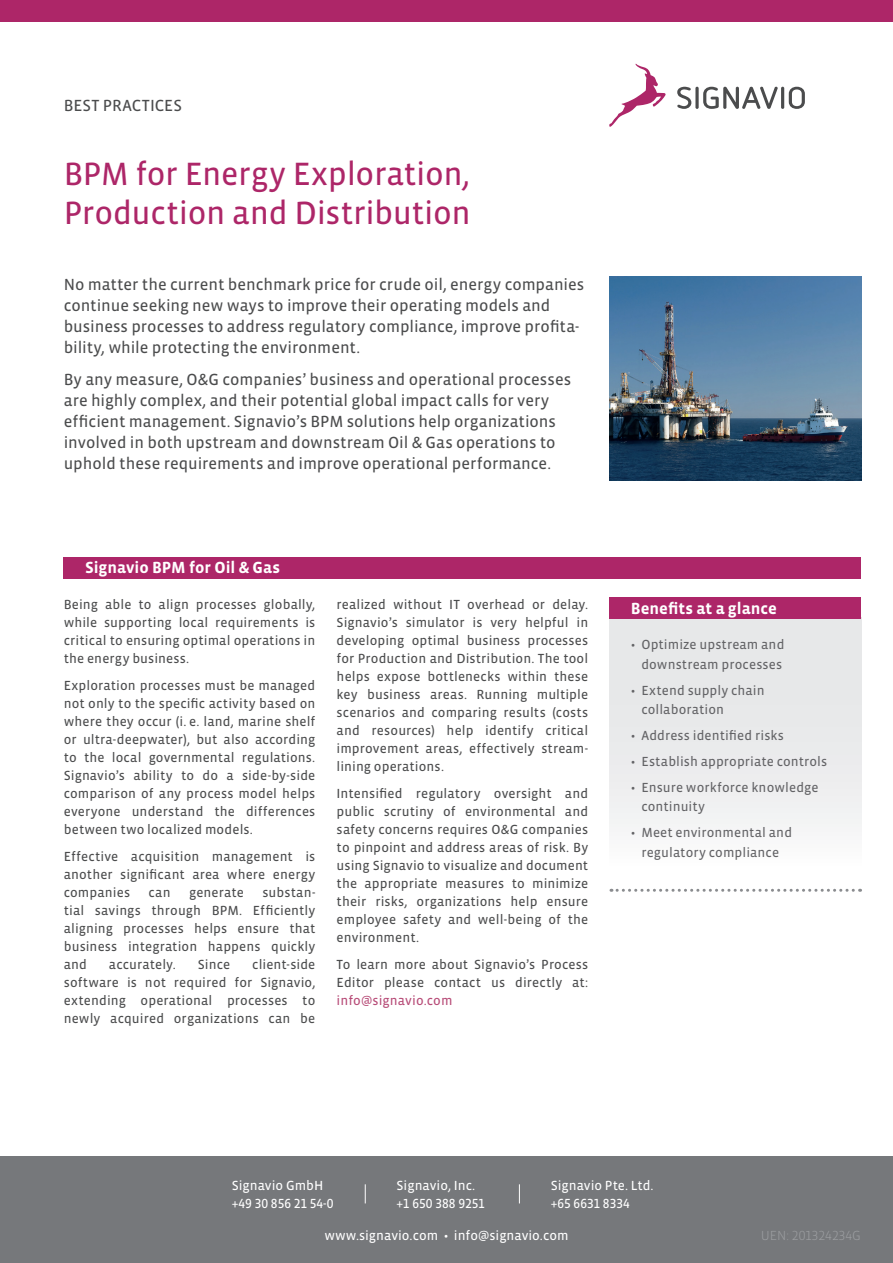
<style>
.page{position:relative;width:893px;height:1263px;background:#fff}
.page>*{position:absolute;margin:0;border:0;box-sizing:border-box;transform-origin:0 0}
.t1{font:33px/39px "Vista Sans OT";letter-spacing:-.01em;color:#ad2668}
.t2{font:16.5px/21px "Vista Sans OT";color:#4b4c4d}
.t3{font:700 16.5px "Vista Sans OT";color:#fff}
.t4{font:13.5px/18px "Vista Sans OT";letter-spacing:.01em;color:#4b4c4d;text-align:justify}
.t5{font:13.5px/19.5px "Vista Sans OT";letter-spacing:.01em;color:#636366}
.t6{font:13.5px/18px "Vista Sans OT";color:#fff}
.t7{font:13.5px "Vista Sans OT";letter-spacing:.005em;color:#b74b77}
.t8{font:300 13.5px "Vista Sans OT";color:#9d9fa2}
</style>
<div class="page">
<div style="left:609px;top:618px;width:252px;height:272px;background:linear-gradient(to bottom,#e1e2e4,#fbfbfb)"></div>
<svg style="left:677px;top:87px;width:128px;height:22px"></svg>
<hr style="left:781px;top:87px;width:3px;height:22px;background:#4b4c4d;border-radius:2px">
<div style="left:0;top:0;width:893px;height:21px;background:#ad2668"></div>
<div style="left:64px;top:557px;width:797px;height:21px;background:#ad2668"></div>
<svg style="left:609px;top:64px;width:57px;height:63px"></svg>
<div style="left:609px;top:597px;width:252px;height:22px;background:#ad2668"></div>
<svg style="left:611px;top:889px;width:250px;height:3px"></svg>
<img style="left:609px;top:276px;width:252px;height:204px">
<div style="left:0;top:1157px;width:893px;height:106px;background:#76787b"></div>
<svg style="left:365px;top:1184px;width:1px;height:19px"></svg>
<svg style="left:519px;top:1184px;width:1px;height:19px"></svg>
<p class="t2" style="left:64px;top:95px;width:120px">BEST PRACTICES</p>
<h1 class="t1" style="left:64px;top:155px;width:409px">BPM for Energy Exploration,<br>Production and Distribution</h1>
<p class="t2" style="left:64px;top:275px;width:522px">No matter the current benchmark price for crude oil, energy companies continue seeking new ways to improve their operating models and business processes to address regulatory compliance, improve profita&shy;bility, while protecting the environment.</p>
<p class="t2" style="left:64px;top:369px;width:509px">By any measure, O&amp;G companies’ business and operational processes are highly complex, and their potential global impact calls for very efficient management. Signavio’s BPM solutions help organizations involved in both upstream and downstream Oil &amp; Gas operations to uphold these requirements and improve operational performance.</p>
<p class="t3" style="left:85px;top:559px;width:197px">Signavio BPM for Oil &amp; Gas</p>
<p class="t4" style="left:64px;top:596px;width:253px">Being able to align processes globally, while supporting local requirements is critical to ensuring optimal operations in the energy business.</p>
<p class="t4" style="left:64px;top:677px;width:253px">Exploration processes must be managed not only to the specific activity based on where they occur (i. e. land, marine shelf or ultra-deepwater), but also according to the local governmental regulations.<br>Signavio’s ability to do a side-by-side comparison of any process model helps everyone understand the differences between two localized models.</p>
<p class="t4" style="left:64px;top:848px;width:253px">Effective acquisition management is another significant area where energy companies</p>
<p class="t4" style="left:64px;top:884px;width:253px;text-indent:199px">substan&shy;tial savings through BPM. Efficiently aligning processes helps ensure that business integration happens quickly and</p>
<p class="t4" style="left:149px;top:884px;width:23px">can</p>
<p class="t4" style="left:189px;top:884px;width:56px">generate</p>
<p class="t4" style="left:64px;top:956px;width:253px;text-indent:188px">client-side software is not required for Signavio, extending operational processes to newly acquired organizations can be</p>
<p class="t4" style="left:109px;top:956px;width:68px">accurately.</p>
<p class="t4" style="left:198px;top:956px;width:34px">Since</p>
<p class="t4" style="left:337px;top:596px;width:253px">realized without IT overhead or delay.<br>Signavio’s simulator is very helpful in developing optimal business processes for Production and Distribution. The tool helps expose bottlenecks within these key business areas. Running multiple scenarios and comparing results (costs and resources) help identify critical improvement areas, effectively stream&shy;lining operations.</p>
<p class="t4" style="left:337px;top:785px;width:253px">Intensified regulatory oversight and public scrutiny of environmental and safety concerns requires O&amp;G companies to pinpoint and address areas of risk. By using Signavio to visualize and document the appropriate measures to minimize their risks, organizations help ensure employee safety and well-being of the environment.</p>
<p class="t4" style="left:337px;top:956px;width:253px">To learn more about Signavio’s Process<br>Editor please contact us directly at:</p>
<p class="t7" style="left:337px;top:993px;width:117px">info@signavio.com</p>
<p class="t3" style="left:631px;top:600px;width:148px">Benefits at a glance</p>
<p class="t5" style="left:631px;top:635px;width:155px;text-align:right">• Optimize upstream and downstream processes</p>
<p class="t5" style="left:641px;top:681px;width:125px;text-indent:-11px">• Extend supply chain collaboration</p>
<p class="t5" style="left:631px;top:726px;width:155px">• Address identified risks</p>
<p class="t5" style="left:631px;top:752px;width:198px">• Establish appropriate controls</p>
<p class="t5" style="left:641px;top:778px;width:179px;text-indent:-11px">• Ensure workforce knowledge continuity</p>
<p class="t5" style="left:631px;top:823px;width:163px;text-align:center">• Meet environmental and regulatory compliance</p>
<p class="t6" style="left:232px;top:1177px;width:103px">Signavio GmbH +49 30 856 21 54-0</p>
<p class="t6" style="left:397px;top:1177px;width:90px">Signavio, Inc. +1 650 388 9251</p>
<p class="t6" style="left:551px;top:1177px;width:105px">Signavio Pte. Ltd. +65 6631 8334</p>
<p class="t6" style="left:324px;top:1227px;width:246px">www.signavio.com • info@signavio.com</p>
<p class="t8" style="left:761px;top:1229px;width:102px">UEN: 201324234G</p>
</div>
